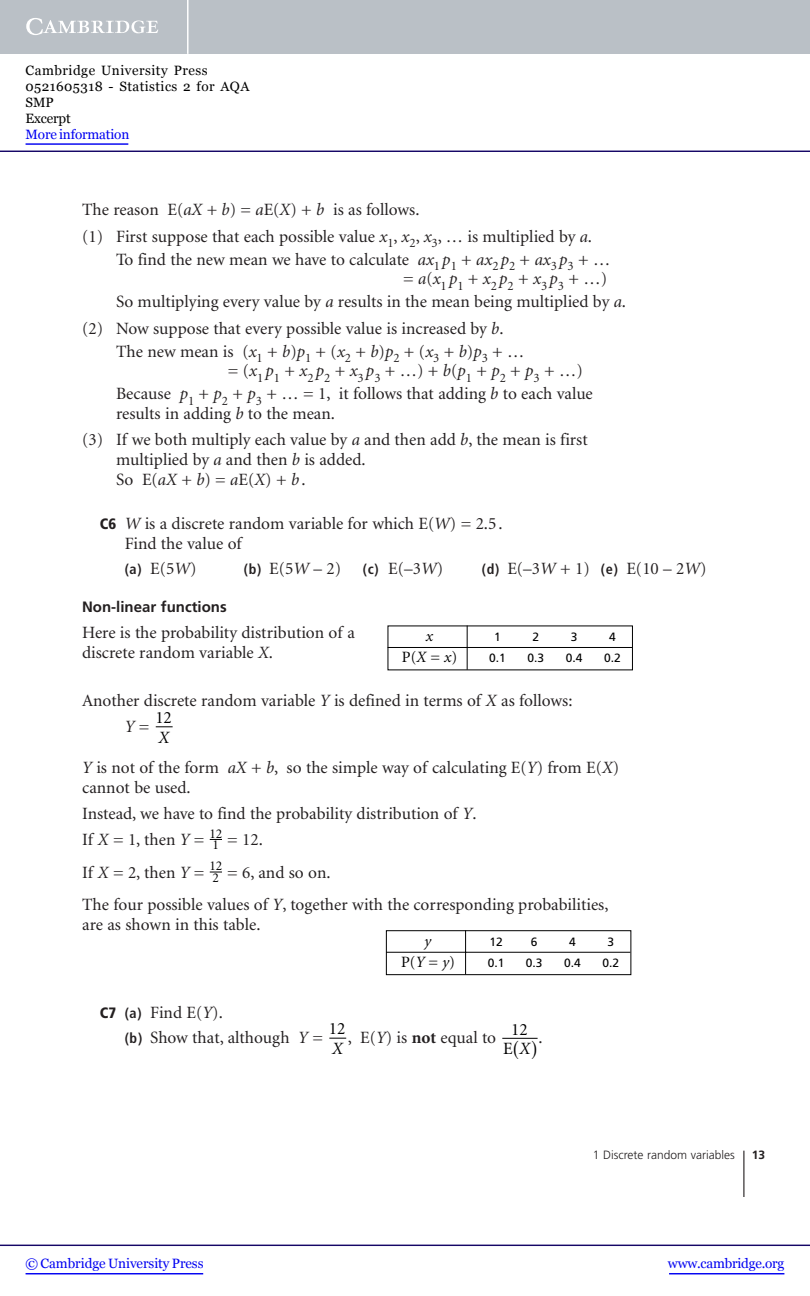
<style>
.page{position:relative;width:810px;height:1296px;background:#fff}
.page>*{position:absolute;margin:0;border:0;box-sizing:border-box;transform-origin:0 0}
.t1{font:17.25px/19.8px "Minion";color:#231f20}
.t2{font:17.25px/19.6px "Minion";color:#000;text-align:center}
.t3{font:italic 17.25px "Minion";color:#000}
.t4{font:15.75px "Minion";color:#000}
.t5{font:italic 15.75px "Minion";color:#000}
.t6{font:700 15px "Frutiger";color:#231f20}
.t7{font:13.5px/16.2px "Georgia";letter-spacing:.035em;color:#000}
.t8{font:13.5px "Georgia";letter-spacing:-.01em;color:#0000f1}
.t9{font:13.5px/11.9px "Minion";color:#000}
.t10{font:12px "Frutiger";color:#000}
.t11{font:300 12px "Frutiger";color:#231f20}
.t12{font:700 12px "Frutiger";color:#231f20}
.s1{font-style:italic}
.s2{font-family:"Frutiger";font-weight:900;font-stretch:condensed;font-size:15px}
.s3{font-family:"Frutiger";font-weight:700;font-stretch:condensed;font-size:14.25px}
.s4{font-weight:700}
</style>
<div class="page">
<hr style="left:743px;top:1151px;width:1px;height:46px;background:#231f20">
<hr style="left:502px;top:1038px;width:35px;height:1px;background:#000">
<svg style="left:329px;top:1038px;width:17px;height:1px"></svg>
<svg style="left:210px;top:872px;width:12px;height:1px"></svg>
<svg style="left:210px;top:839px;width:12px;height:1px"></svg>
<svg style="left:156px;top:727px;width:17px;height:1px"></svg>
<hr style="left:467px;top:626px;width:1px;height:44px;background:#000">
<hr style="left:388px;top:647px;width:244px;height:1px;background:#000">
<div style="left:386px;top:930px;width:245px;height:45px;border:1px solid #000"></div>
<hr style="left:465px;top:930px;width:1px;height:44px;background:#000">
<hr style="left:386px;top:952px;width:244px;height:1px;background:#000">
<hr style="left:0;top:151px;width:810px;height:1px;background:#150666">
<hr style="left:0;top:1245px;width:810px;height:1px;background:#150666">
<hr style="left:26px;top:1273px;width:177px;height:1px;background:#0000f1">
<hr style="left:669px;top:1273px;width:115px;height:1px;background:#0000f1">
<div style="left:0;top:0;width:810px;height:54px;background:#bac0c6"></div>
<svg style="left:26px;top:18px;width:132px;height:17px"></svg>
<hr style="left:187px;top:0;width:2px;height:54px;background:#fff">
<hr style="left:26px;top:143px;width:102px;height:2px;background:#0000f1">
<p class="t7" style="left:26px;top:62px;width:225px">Cambridge University Press<br>0521605318 - Statistics 2 for AQA<br>SMP<br>Excerpt</p>
<p class="t8" style="left:26px;top:127px;width:105px">More information</p>
<p class="t1" style="left:82px;top:198px;width:511px;line-height:26.2px">The reason E(<span class="s1">aX</span> + <span class="s1">b</span>) = <span class="s1">a</span>E(<span class="s1">X</span>) + <span class="s1">b</span> is as follows.<br>(1) First suppose that each possible value <span class="s1">x</span><sub>1</sub>, <span class="s1">x</span><sub>2</sub>, <span class="s1">x</span><sub>3</sub>, … is multiplied by <span class="s1">a</span>.</p>
<p class="t1" style="left:116px;top:251px;width:496px;text-align:right">To find the new mean we have to calculate <span class="s1">ax</span><sub>1</sub> <span class="s1">p</span><sub>1</sub> + <span class="s1">ax</span><sub>2</sub> <span class="s1">p</span><sub>2</sub> + <span class="s1">ax</span><sub>3</sub> <span class="s1">p</span><sub>3</sub> + … = <span class="s1">a</span>(<span class="s1">x</span><sub>1</sub><span class="s1">p</span><sub>1</sub> + <span class="s1">x</span><sub>2</sub><span class="s1">p</span><sub>2</sub> + <span class="s1">x</span><sub>3</sub><span class="s1">p</span><sub>3</sub> + …)</p>
<p class="t1" style="left:82px;top:290px;width:545px;line-height:26.2px;text-indent:34px">So multiplying every value by <span class="s1">a</span> results in the mean being multiplied by <span class="s1">a</span>. (2) Now suppose that every possible value is increased by <span class="s1">b</span>.</p>
<p class="t1" style="left:228px;top:343px;width:357px;text-indent:-112px">The new mean is (<span class="s1">x</span><sub>1</sub> + <span class="s1">b</span>)<span class="s1">p</span><sub>1</sub> + (<span class="s1">x</span><sub>2</sub> + <span class="s1">b</span>)<span class="s1">p</span><sub>2</sub> + (<span class="s1">x</span><sub>3</sub> + <span class="s1">b</span>)<span class="s1">p</span><sub>3</sub> + …<br>= (<span class="s1">x</span><sub>1</sub> <span class="s1">p</span><sub>1</sub> + <span class="s1">x</span><sub>2</sub> <span class="s1">p</span><sub>2</sub> + <span class="s1">x</span><sub>3</sub> <span class="s1">p</span><sub>3</sub> + …) + <span class="s1">b</span>(<span class="s1">p</span><sub>1</sub> + <span class="s1">p</span><sub>2</sub> + <span class="s1">p</span><sub>3</sub> + …)</p>
<p class="t1" style="left:116px;top:385px;width:478px">Because <span class="s1">p</span><sub>1</sub> + <span class="s1">p</span><sub>2</sub> + <span class="s1">p</span><sub>3</sub> + … = 1, it follows that adding <span class="s1">b</span> to each value results in adding <span class="s1">b</span> to the mean.</p>
<p class="t1" style="left:116px;top:431px;width:473px;text-indent:-34px">(3) If we both multiply each value by <span class="s1">a</span> and then add <span class="s1">b</span>, the mean is first multiplied by <span class="s1">a</span> and then <span class="s1">b</span> is added.<br>So E(<span class="s1">aX</span> + <span class="s1">b</span>) = <span class="s1">a</span>E(<span class="s1">X</span>) + <span class="s1">b</span> .</p>
<p class="t1" style="left:125px;top:515px;width:380px;text-indent:-25px"><span class="s2">C6</span> <span class="s1">W</span> is a discrete random variable for which E(<span class="s1">W</span>) = 2.5 .<br>Find the value of</p>
<p class="t1" style="left:125px;top:560px;width:73px"><span class="s3">(a)</span> E(5<span class="s1">W</span>)</p>
<p class="t1" style="left:244px;top:560px;width:99px"><span class="s3">(b)</span> E(5<span class="s1">W</span> – 2)</p>
<p class="t1" style="left:363px;top:560px;width:82px"><span class="s3">(c)</span> E(–3<span class="s1">W</span>)</p>
<p class="t1" style="left:482px;top:560px;width:226px"><span class="s3">(d)</span> E(–3<span class="s1">W</span> + 1) <span class="s3">(e)</span> E(10 – 2<span class="s1">W</span>)</p>
<p class="t6" style="left:82px;top:601px;width:146px">Non-linear functions</p>
<p class="t1" style="left:82px;top:624px;width:274px">Here is the probability distribution of a discrete random variable <span class="s1">X</span>.</p>
<p class="t1" style="left:125px;top:688px;width:449px;line-height:26.2px;text-indent:-43px">Another discrete random variable <span class="s1">Y</span> is defined in terms of <span class="s1">X</span> as follows:<br><span class="s1">Y</span> =</p>
<p class="t1" style="left:82px;top:759px;width:539px"><span class="s1">Y</span> is not of the form <span class="s1">aX</span> + <span class="s1">b</span>, so the simple way of calculating E(<span class="s1">Y</span>) from E(<span class="s1">X</span>) cannot be used.</p>
<p class="t1" style="left:82px;top:802px;width:396px;line-height:26.2px">Instead, we have to find the probability distribution of <span class="s1">Y</span>.<br>If <span class="s1">X</span> = 1, then <span class="s1">Y</span> =</p>
<p class="t5" style="left:426px;top:630px;width:9px">x</p>
<p class="t10" style="left:494px;top:632px;width:8px">1</p>
<p class="t10" style="left:533px;top:632px;width:8px">2</p>
<p class="t10" style="left:571px;top:632px;width:8px">3</p>
<p class="t10" style="left:609px;top:632px;width:8px">4</p>
<p class="t4" style="left:402px;top:651px;width:57px">P(<span class="s1">X</span> = <span class="s1">x</span>)</p>
<p class="t10" style="left:489px;top:653px;width:18px">0.1</p>
<p class="t10" style="left:528px;top:653px;width:18px">0.3</p>
<p class="t10" style="left:566px;top:653px;width:18px">0.4</p>
<p class="t10" style="left:604px;top:653px;width:18px">0.2</p>
<p class="t2" style="left:155px;top:709px;width:18px">12</p>
<p class="t3" style="left:159px;top:730px;width:12px">X</p>
<p class="t9" style="left:209px;top:828px;width:14px">12<br>1</p>
<p class="t1" style="left:227px;top:831px;width:37px">= 12.</p>
<p class="t9" style="left:209px;top:861px;width:14px">12<br>2</p>
<p class="t1" style="left:82px;top:857px;width:528px;line-height:32.5px;text-indent:145px">= 6, and so on.<br>The four possible values of <span class="s1">Y</span>, together with the corresponding probabilities,</p>
<p class="t1" style="left:82px;top:916px;width:180px">are as shown in this table.</p>
<p class="t1" style="left:82px;top:864px;width:124px">If <span class="s1">X</span> = 2, then <span class="s1">Y</span> =</p>
<p class="t5" style="left:425px;top:935px;width:8px">y</p>
<p class="t10" style="left:489px;top:937px;width:15px">12</p>
<p class="t10" style="left:531px;top:937px;width:8px">6</p>
<p class="t10" style="left:569px;top:937px;width:8px">4</p>
<p class="t10" style="left:608px;top:937px;width:8px">3</p>
<p class="t4" style="left:401px;top:956px;width:55px">P(<span class="s1">Y</span> = <span class="s1">y</span>)</p>
<p class="t10" style="left:488px;top:958px;width:18px">0.1</p>
<p class="t10" style="left:526px;top:958px;width:18px">0.3</p>
<p class="t10" style="left:564px;top:958px;width:18px">0.4</p>
<p class="t10" style="left:603px;top:958px;width:18px">0.2</p>
<p class="t1" style="left:125px;top:1001px;width:200px;line-height:25.3px;text-indent:-25px"><span class="s2">C7</span> <span class="s3">(a)</span> Find E(<span class="s1">Y</span>).<br><span class="s3">(b)</span> Show that, although <span class="s1">Y</span> =</p>
<p class="t2" style="left:329px;top:1020px;width:18px">12</p>
<p class="t3" style="left:332px;top:1042px;width:12px">X</p>
<p class="t2" style="left:503px;top:1021px;width:29px">12<br>E <span class="s1">X</span></p>
<p class="t1" style="left:348px;top:1029px;width:150px">, E(<span class="s1">Y</span>) is <span class="s4">not</span> equal to</p>
<p class="t1" style="left:539px;top:1029px;width:6px">.</p>
<p class="t11" style="left:593px;top:1150px;width:144px">1 Discrete random variables</p>
<p class="t12" style="left:752px;top:1150px;width:15px">13</p>
<p class="t8" style="left:26px;top:1255px;width:180px">© Cambridge University Press</p>
<p class="t8" style="left:668px;top:1255px;width:118px">www.cambridge.org</p>
</div>
